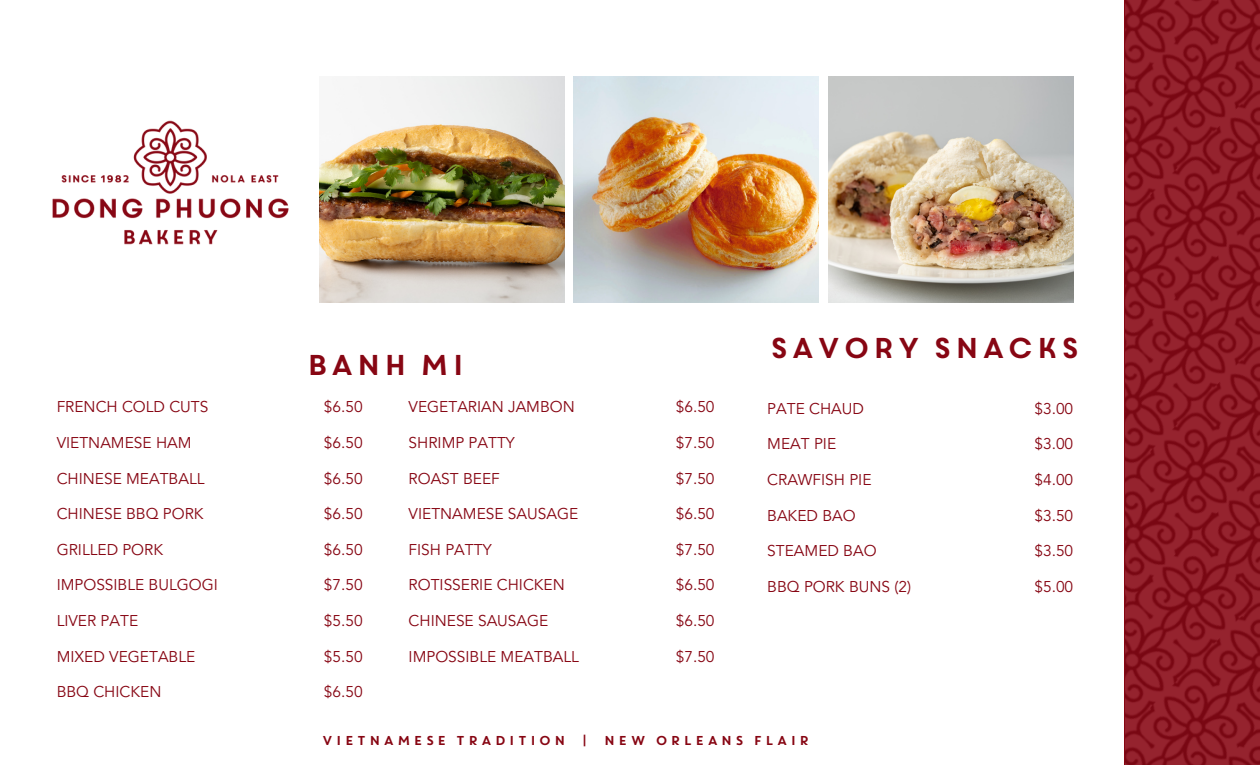
<style>
.page{position:relative;width:1260px;height:765px;background:#fff}
.page>*{position:absolute;margin:0;border:0;box-sizing:border-box;transform-origin:0 0}
.t1{font:28.75px "Core Circus";color:#870613}
.t2{font:15.5px "Avenir LT Std";color:#870613}
.t3{font:12.88px "Core Circus";letter-spacing:.16em;color:#870613}
</style>
<div class="page">
<img style="left:829px;top:77px;width:244px;height:225px">
<img style="left:574px;top:77px;width:244px;height:225px">
<img style="left:320px;top:77px;width:244px;height:225px">
<img style="left:52px;top:120px;width:237px;height:125px">
<img style="left:1126px;top:0;width:134px;height:765px">
<p class="t2" style="left:57px;top:401px;width:153px">FRENCH COLD CUTS</p>
<p class="t2" style="left:57px;top:436px;width:136px">VIETNAMESE HAM</p>
<p class="t2" style="left:57px;top:472px;width:149px">CHINESE MEATBALL</p>
<p class="t2" style="left:57px;top:507px;width:148px">CHINESE BBQ PORK</p>
<p class="t2" style="left:57px;top:543px;width:108px">GRILLED PORK</p>
<p class="t2" style="left:57px;top:579px;width:163px">IMPOSSIBLE BULGOGI</p>
<p class="t2" style="left:57px;top:614px;width:83px">LIVER PATE</p>
<p class="t2" style="left:57px;top:650px;width:140px">MIXED VEGETABLE</p>
<p class="t2" style="left:57px;top:686px;width:106px">BBQ CHICKEN</p>
<p class="t1" style="left:306px;top:345px;width:162px">BANH MI</p>
<p class="t2" style="left:324px;top:401px;width:40px">$6.50</p>
<p class="t2" style="left:324px;top:436px;width:40px">$6.50</p>
<p class="t2" style="left:324px;top:472px;width:40px">$6.50</p>
<p class="t2" style="left:324px;top:507px;width:40px">$6.50</p>
<p class="t2" style="left:324px;top:543px;width:40px">$6.50</p>
<p class="t2" style="left:324px;top:579px;width:40px">$7.50</p>
<p class="t2" style="left:324px;top:614px;width:40px">$5.50</p>
<p class="t2" style="left:324px;top:650px;width:40px">$5.50</p>
<p class="t2" style="left:324px;top:686px;width:40px">$6.50</p>
<p class="t2" style="left:409px;top:401px;width:168px">VEGETARIAN JAMBON</p>
<p class="t2" style="left:409px;top:436px;width:108px">SHRIMP PATTY</p>
<p class="t2" style="left:409px;top:472px;width:93px">ROAST BEEF</p>
<p class="t2" style="left:409px;top:507px;width:171px">VIETNAMESE SAUSAGE</p>
<p class="t2" style="left:409px;top:543px;width:84px">FISH PATTY</p>
<p class="t2" style="left:409px;top:579px;width:158px">ROTISSERIE CHICKEN</p>
<p class="t2" style="left:409px;top:614px;width:141px">CHINESE SAUSAGE</p>
<p class="t2" style="left:409px;top:650px;width:172px">IMPOSSIBLE MEATBALL</p>
<p class="t2" style="left:676px;top:401px;width:40px">$6.50</p>
<p class="t2" style="left:676px;top:436px;width:40px">$7.50</p>
<p class="t2" style="left:676px;top:472px;width:40px">$7.50</p>
<p class="t2" style="left:676px;top:507px;width:40px">$6.50</p>
<p class="t2" style="left:676px;top:543px;width:40px">$7.50</p>
<p class="t2" style="left:676px;top:579px;width:40px">$6.50</p>
<p class="t2" style="left:676px;top:614px;width:40px">$6.50</p>
<p class="t2" style="left:676px;top:650px;width:40px">$7.50</p>
<p class="t1" style="left:769px;top:328px;width:314px">SAVORY SNACKS</p>
<p class="t2" style="left:767px;top:402px;width:98px">PATE CHAUD</p>
<p class="t2" style="left:767px;top:438px;width:70px">MEAT PIE</p>
<p class="t2" style="left:767px;top:473px;width:106px">CRAWFISH PIE</p>
<p class="t2" style="left:767px;top:509px;width:90px">BAKED BAO</p>
<p class="t2" style="left:767px;top:544px;width:111px">STEAMED BAO</p>
<p class="t2" style="left:767px;top:580px;width:145px">BBQ PORK BUNS (2)</p>
<p class="t2" style="left:1034px;top:402px;width:40px">$3.00</p>
<p class="t2" style="left:1034px;top:438px;width:40px">$3.00</p>
<p class="t2" style="left:1034px;top:473px;width:40px">$4.00</p>
<p class="t2" style="left:1034px;top:509px;width:40px">$3.50</p>
<p class="t2" style="left:1034px;top:544px;width:40px">$3.50</p>
<p class="t2" style="left:1034px;top:580px;width:40px">$5.00</p>
<p class="t3" style="left:321px;top:731px;width:490px">VIETNAMESE TRADITION | NEW ORLEANS FLAIR</p>
</div>
